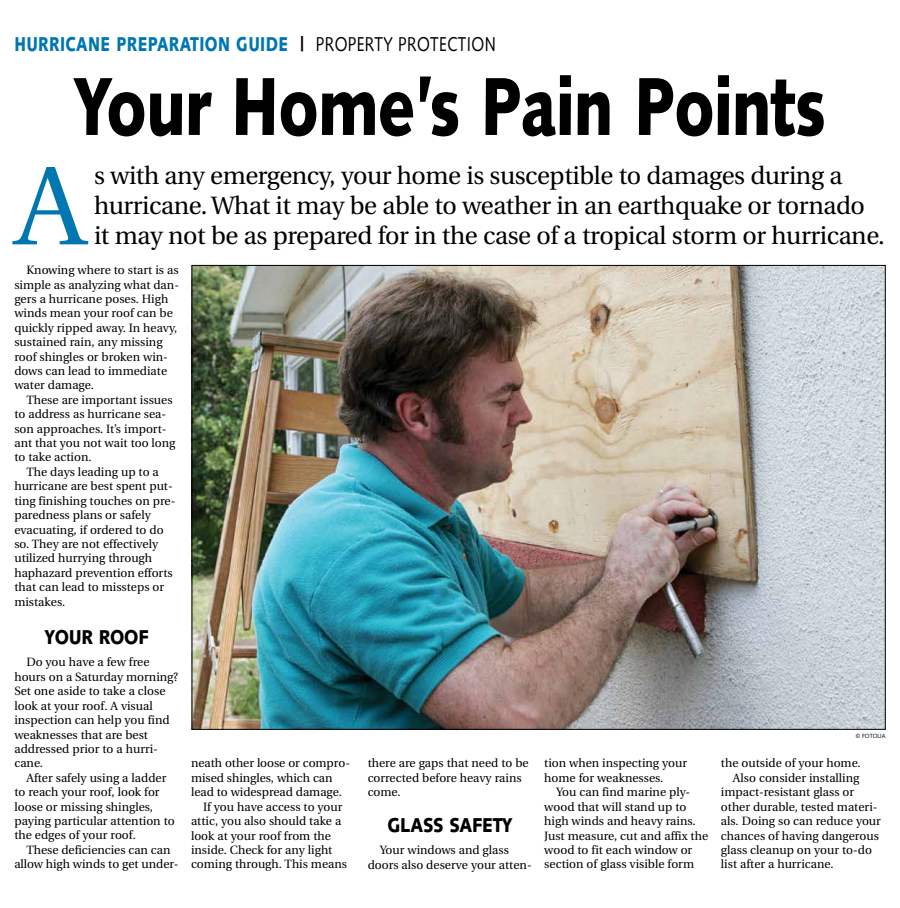
<style>
.page{position:relative;width:900px;height:908px;background:#fff}
.page>*{position:absolute;margin:0;border:0;box-sizing:border-box;transform-origin:0 0}
.t1{font:111.7px "Utopia";color:#0077b1}
.t2{font:900 82px "Syntax";letter-spacing:-.015em;color:#000;scale:.77 1}
.t3{font:25px/30px "Utopia";letter-spacing:-.015em;color:#000}
.t4{font:900 20px "Syntax";letter-spacing:.025em;color:#0077b1;scale:.77 1}
.t5{font:900 20px "Syntax";letter-spacing:-.015em;color:#000;scale:.86 1}
.t6{font:12px/14.4px "Utopia";color:#000}
.t7{font:6px "Syntax";letter-spacing:-.01em;color:#000;scale:.95 1}
.s1{color:#000}
.s2{font-weight:400;color:#000}
</style>
<div class="page">
<img style="left:194px;top:267px;width:690px;height:460px">
<h3 class="t4" style="left:14px;top:32px;width:627px">HURRICANE PREPARATION GUIDE <span class="s1">|</span> <span class="s2">PROPERTY PROTECTION</span></h3>
<h2 class="t2" style="left:74px;top:58px;width:977px">Your Home’s Pain Points</h2>
<h1 class="t1" style="left:16px;top:145px;width:72px">A</h1>
<h3 class="t3" style="left:94px;top:161px;width:792px">s with any emergency, your home is susceptible to damages during a hurricane. What it may be able to weather in an earthquake or tornado it may not be as prepared for in the case of a tropical storm or hurricane.</h3>
<p class="t6" style="left:14px;top:263px;width:166px;text-indent:12px">Knowing where to start is as simple as analyzing what dan&shy;gers a hurricane poses. High winds mean your roof can be quickly ripped away. In heavy, sustained rain, any missing roof shingles or broken win&shy;dows can lead to immediate water damage.</p>
<p class="t6" style="left:14px;top:392px;width:163px;text-indent:12px">These are important issues to address as hurricane sea&shy;son approaches. It’s import&shy;ant that you not wait too long to take action.</p>
<p class="t6" style="left:14px;top:464px;width:162px;text-indent:12px">The days leading up to a hurricane are best spent put&shy;ting finishing touches on pre&shy;paredness plans or safely evacuating, if ordered to do so. They are not effectively utilized hurrying through haphazard prevention efforts that can lead to missteps or mistakes.</p>
<h3 class="t5" style="left:45px;top:625px;width:122px">YOUR ROOF</h3>
<p class="t6" style="left:14px;top:655px;width:165px;text-indent:12px">Do you have a few free hours on a Saturday morning?<br>Set one aside to take a close look at your roof. A visual inspection can help you find weaknesses that are best addressed prior to a hurri&shy;cane.</p>
<p class="t6" style="left:14px;top:770px;width:162px;text-indent:12px">After safely using a ladder to reach your roof, look for loose or missing shingles, paying particular attention to the edges of your roof.</p>
<p class="t6" style="left:14px;top:842px;width:166px;text-align:center">These deficiencies can can allow high winds to get under-</p>
<p class="t7" style="left:856px;top:732px;width:33px">© FOTOLIA</p>
<p class="t6" style="left:368px;top:756px;width:163px">there are gaps that need to be corrected before heavy rains come.</p>
<h3 class="t5" style="left:388px;top:812px;width:147px">GLASS SAFETY</h3>
<p class="t6" style="left:368px;top:843px;width:166px;text-indent:12px">Your windows and glass doors also deserve your atten-</p>
<p class="t6" style="left:191px;top:756px;width:161px">neath other loose or compro-</p>
<p class="t6" style="left:191px;top:770px;width:143px">mised shingles, which can</p>
<p class="t6" style="left:191px;top:785px;width:152px">lead to widespread damage.</p>
<p class="t6" style="left:203px;top:799px;width:141px">If you have access to your</p>
<p class="t6" style="left:191px;top:813px;width:152px">attic, you also should take a</p>
<p class="t6" style="left:191px;top:828px;width:141px">look at your roof from the</p>
<p class="t6" style="left:191px;top:842px;width:143px">inside. Check for any light</p>
<p class="t6" style="left:191px;top:857px;width:158px">coming through. This means</p>
<p class="t6" style="left:544px;top:756px;width:144px">tion when inspecting your home for weaknesses.</p>
<p class="t6" style="left:544px;top:785px;width:165px;text-indent:12px">You can find marine ply&shy;wood that will stand up to high winds and heavy rains.<br>Just measure, cut and affix the wood to fit each window or section of glass visible form</p>
<p class="t6" style="left:721px;top:756px;width:141px">the outside of your home.</p>
<p class="t6" style="left:733px;top:770px;width:128px">Also consider installing</p>
<p class="t6" style="left:721px;top:785px;width:135px">impact-resistant glass or</p>
<p class="t6" style="left:721px;top:799px;width:158px">other durable, tested materi-</p>
<p class="t6" style="left:721px;top:813px;width:161px">als. Doing so can reduce your</p>
<p class="t6" style="left:721px;top:828px;width:160px">chances of having dangerous</p>
<p class="t6" style="left:721px;top:842px;width:153px">glass cleanup on your to-do</p>
<p class="t6" style="left:721px;top:857px;width:114px">list after a hurricane.</p>
</div>
